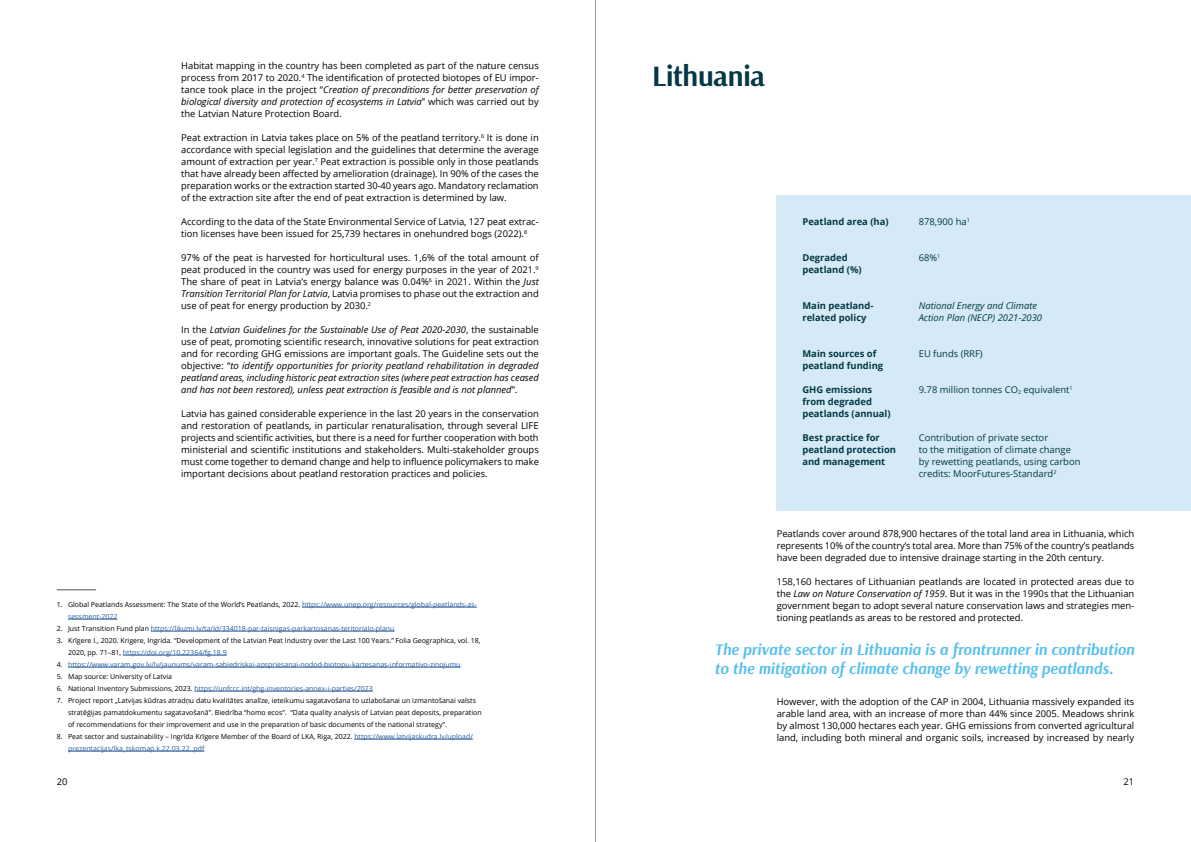
<style>
.page{position:relative;width:1191px;height:842px;background:#fff}
.page>*{position:absolute;margin:0;border:0;box-sizing:border-box;transform-origin:0 0}
.t1{font:700 29.4px "Arsenal";letter-spacing:-.015em;color:#033945}
.t2{font:italic 700 16px/19.2px "Arsenal";color:#5ac1ec}
.t3{font:9.4px/12px "Open Sans";color:#000;text-align:justify}
.t4{font:italic 9.4px/12px "Open Sans";color:#000;text-align:justify}
.t5{font:700 9.4px/12px "Open Sans";color:#033945}
.t6{font:9.4px/12px "Open Sans";color:#033945}
.t7{font:italic 9.4px/12px "Open Sans";color:#033945}
.t8{font:7px/12px "Open Sans";color:#275b9b}
.t9{font:7px/12px "Open Sans";color:#000}
.s1{font-style:italic}
.s2{font-style:normal}
.s3{color:#000}
.s4{color:#275b9b}
</style>
<div class="page">
<hr style="left:302px;top:607px;width:175px;height:1px;background:#275b9b">
<hr style="left:68px;top:619px;width:49px;height:1px;background:#275b9b">
<hr style="left:151px;top:631px;width:243px;height:1px;background:#275b9b">
<hr style="left:123px;top:655px;width:104px;height:1px;background:#275b9b">
<hr style="left:68px;top:667px;width:392px;height:1px;background:#275b9b">
<hr style="left:195px;top:691px;width:178px;height:1px;background:#275b9b">
<hr style="left:354px;top:739px;width:119px;height:1px;background:#275b9b">
<hr style="left:68px;top:751px;width:136px;height:1px;background:#275b9b">
<hr style="left:57px;top:590px;width:39px;height:1px;background:#000">
<hr style="left:595px;top:0;width:1px;height:842px;background:#9d9d9c">
<div style="left:776px;top:196px;width:415px;height:315px;background:#d6e9f7"></div>
<p class="t3" style="left:181px;top:59px;width:359px">Habitat mapping in the country has been completed as part of the nature census process from 2017 to 2020.<sup>4</sup> The identification of protected biotopes of EU impor&shy;tance took place in the project “<span class="s1">Creation of preconditions for better preservation of biological diversity and protection of ecosystems in Latvia</span>” which was carried out by the Latvian Nature Protection Board.</p>
<p class="t3" style="left:181px;top:131px;width:359px">Peat extraction in Latvia takes place on 5% of the peatland territory.<sup>6</sup> It is done in accordance with special legislation and the guidelines that determine the average amount of extraction per year.<sup>7</sup> Peat extraction is possible only in those peatlands that have already been affected by amelioration (drainage). In 90% of the cases the preparation works or the extraction started 30-40 years ago. Mandatory reclamation of the extraction site after the end of peat extraction is determined by law.</p>
<p class="t3" style="left:181px;top:215px;width:359px">According to the data of the State Environmental Service of Latvia, 127 peat extrac&shy;tion licenses have been issued for 25,739 hectares in onehundred bogs (2022).<sup>8</sup></p>
<p class="t3" style="left:181px;top:251px;width:359px">97% of the peat is harvested for horticultural uses. 1,6% of the total amount of peat produced in the country was used for energy purposes in the year of 2021.<sup>9<br></sup>The share of peat in Latvia’s energy balance was 0.04%<sup>6</sup> in 2021. Within the <span class="s1">Just Transition Territorial Plan for Latvia</span>, Latvia promises to phase out the extraction and use of peat for energy production by 2030.<sup>2</sup></p>
<p class="t4" style="left:181px;top:323px;width:359px"><span class="s2">In the</span> Latvian Guidelines for the Sustainable Use of Peat 2020-2030<span class="s2">, the sustainable use of peat, promoting scientific research, innovative solutions for peat extraction and for recording GHG emissions are important goals. The Guideline sets out the objective: “</span>to identify opportunities for priority peatland rehabilitation in degraded peatland areas, including historic peat extraction sites (where peat extraction has ceased and has not been restored), unless peat extraction is feasible and is not planned<span class="s2">”.</span></p>
<p class="t3" style="left:181px;top:407px;width:359px">Latvia has gained considerable experience in the last 20 years in the conservation and restoration of peatlands, in particular renaturalisation, through several LIFE projects and scientific activities, but there is a need for further cooperation with both ministerial and scientific institutions and stakeholders. Multi-stakeholder groups must come together to demand change and help to influence policymakers to make important decisions about peatland restoration practices and policies.</p>
<p class="t8" style="left:68px;top:598px;width:410px;text-indent:-11px"><span class="s3">1. Global Peatlands Assessment: The State of the World’s Peatlands, 2022.</span> https://www.unep.org/resources/global-peatlands-as&shy;sessment-2022</p>
<p class="t8" style="left:57px;top:622px;width:339px"><span class="s3">2. Just Transition Fund plan</span> https://likumi.lv/ta/id/334018-par-taisnigas-parkartosanas-teritorialo-planu</p>
<p class="t9" style="left:68px;top:634px;width:414px;text-indent:-11px">3. Krīgere I., 2020. Krigere, Ingrida. “Development of the Latvian Peat Industry over the Last 100 Years.” Folia Geographica, vol. 18,<br>2020, pp. 71–81, <span class="s4">https://doi.org/10.22364/fg.18.9</span></p>
<p class="t8" style="left:57px;top:658px;width:405px"><span class="s3">4.</span> https://www.varam.gov.lv/lv/jaunums/varam-sabiedriskai-apspriesanai-nodod-biotopu-kartesanas-informativo-zinojumu</p>
<p class="t9" style="left:57px;top:670px;width:117px">5. Map source: University of Latvia</p>
<p class="t8" style="left:57px;top:682px;width:318px"><span class="s3">6. National Inventory Submissions, 2023.</span> https://unfccc.int/ghg-inventories-annex-i-parties/2023</p>
<p class="t9" style="left:68px;top:694px;width:415px;text-indent:-11px">7. Project report „Latvijas kūdras atradņu datu kvalitātes analīze, ieteikumu sagatavošana to uzlabošanai un izmantošanai valsts stratēģijas pamatdokumentu sagatavošanā”. Biedrība “homo ecos”. “Data quality analysis of Latvian peat deposits, preparation of recommendations for their improvement and use in the preparation of basic documents of the national strategy".</p>
<p class="t8" style="left:68px;top:730px;width:406px;text-indent:-11px"><span class="s3">8. Peat sector and sustainability – Ingrīda Krīgere Member of the Board of LKA, Riga, 2022.</span> https://www.latvijaskudra.lv/upload/ prezentacijas/lka_tskomap.k.22.03.22..pdf</p>
<h1 class="t1" style="left:652px;top:55px;width:115px">Lithuania</h1>
<p class="t5" style="left:802px;top:215px;width:88px">Peatland area (ha)</p>
<p class="t6" style="left:918px;top:215px;width:53px">878,900 ha<sup>1</sup></p>
<p class="t5" style="left:802px;top:251px;width:61px">Degraded peatland (%)</p>
<p class="t6" style="left:918px;top:251px;width:23px">68%<sup>1</sup></p>
<p class="t5" style="left:802px;top:299px;width:72px">Main peatland&shy;related policy</p>
<p class="t7" style="left:918px;top:299px;width:125px">National Energy and Climate<br>Action Plan (NECP) 2021-2030</p>
<p class="t5" style="left:802px;top:347px;width:82px">Main sources of peatland funding</p>
<p class="t6" style="left:918px;top:347px;width:65px">EU funds (RRF)</p>
<p class="t5" style="left:802px;top:383px;width:90px">GHG emissions from degraded peatlands (annual)</p>
<p class="t6" style="left:918px;top:383px;width:155px">9.78 million tonnes CO<sub>2</sub> equivalent<sup>1</sup></p>
<p class="t5" style="left:802px;top:431px;width:95px">Best practice for peatland protection and management</p>
<p class="t6" style="left:918px;top:431px;width:163px">Contribution of private sector<br>to the mitigation of climate change by rewetting peatlands, using carbon credits: MoorFutures-Standard<sup>2</sup></p>
<p class="t3" style="left:776px;top:527px;width:359px">Peatlands cover around 878,900 hectares of the total land area in Lithuania, which represents 10% of the country’s total area. More than 75% of the country’s peatlands have been degraded due to intensive drainage starting in the 20th century.</p>
<p class="t3" style="left:776px;top:575px;width:359px">158,160 hectares of Lithuanian peatlands are located in protected areas due to the <span class="s1">Law on Nature Conservation of 1959</span>. But it was in the 1990s that the Lithuanian government began to adopt several nature conservation laws and strategies men&shy;tioning peatlands as areas to be restored and protected.</p>
<h2 class="t2" style="left:714px;top:640px;width:421px">The private sector in Lithuania is a frontrunner in contribution to the mitigation of climate change by rewetting peatlands.</h2>
<p class="t3" style="left:776px;top:695px;width:359px">However, with the adoption of the CAP in 2004, Lithuania massively expanded its arable land area, with an increase of more than 44% since 2005. Meadows shrink by almost 130,000 hectares each year. GHG emissions from converted agricultural land, including both mineral and organic soils, increased by increased by nearly</p>
<p class="t3" style="left:57px;top:776px;width:12px">20</p>
<p class="t3" style="left:1123px;top:776px;width:12px">21</p>
</div>
